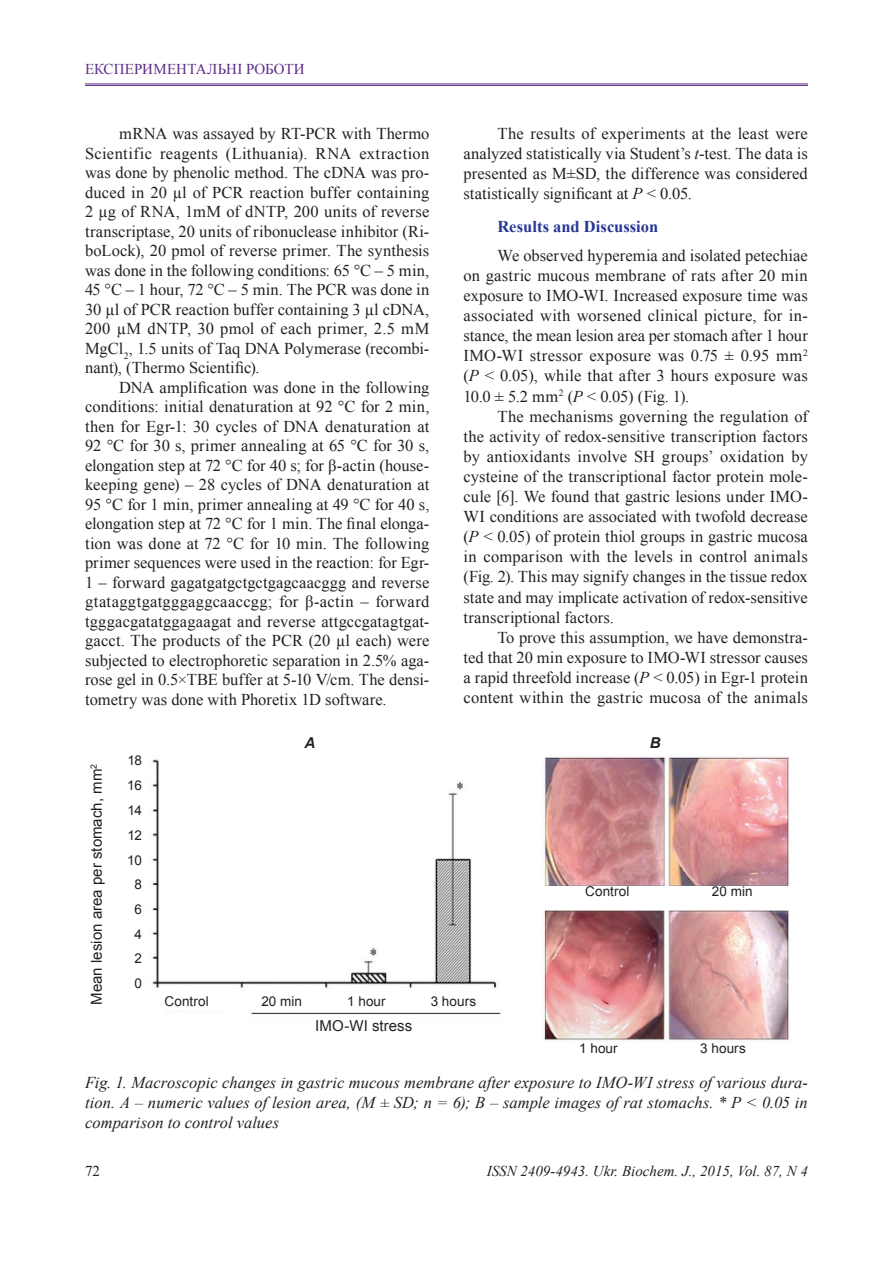
<style>
.page{position:relative;width:893px;height:1263px;background:#fff}
.page>*{position:absolute;margin:0;border:0;box-sizing:border-box;transform-origin:0 0}
.t1{font:16.5px/19.5px "Times New Roman";letter-spacing:.005em;color:#231f20;text-align:justify}
.t2{font:italic 16.5px/19.8px "Times New Roman";color:#231f20;text-align:justify}
.t3{font:700 16.5px "Times New Roman";color:#293695}
.t4{font:italic 15px "Times New Roman";color:#231f20}
.t5{font:15px "Arial";letter-spacing:.005em;color:#231f20}
.t6{font:15px "Times New Roman";letter-spacing:.005em;color:#5d2e86}
.t7{font:15px "Times New Roman";color:#231f20}
.t8{font:italic 700 15px "Arial";color:#231f20}
.t9{font:13.5px/24.8px "Arial";letter-spacing:.005em;color:#231f20;text-align:center}
.s1{font-style:italic}
</style>
<div class="page">
<hr style="left:85px;top:84px;width:723px;height:1px;background:#5d2e86">
<hr style="left:85px;top:85px;width:723px;height:1px;background:#5d2e86">
<img style="left:152px;top:759px;width:349px;height:256px">
<div style="left:161px;top:992px;width:344px;height:18px;background:#fff"></div>
<img style="left:542px;top:757px;width:248px;height:284px">
<div style="left:538px;top:886px;width:255px;height:24px;background:#fff"></div>
<p class="t6" style="left:85px;top:59px;width:221px">експериментальні роботи</p>
<p class="t1" style="left:85px;top:123px;width:346px;text-indent:34px">mRNA was assayed by RT-PCR with Thermo Scientific reagents (Lithuania). RNA extraction was done by phenolic method. The cDNA was pro&shy;duced in 20 µl of PCR reaction buffer containing 2 µg of RNA, 1mM of dNTP, 200 units of reverse transcriptase, 20 units of ribonuclease inhibitor (Ri&shy;boLock), 20 pmol of reverse primer. The synthesis was done in the following conditions: 65 °C – 5 min, 45 °C – 1 hour, 72 °C – 5 min. The PCR was done in 30 µl of PCR reaction buffer containing 3 µl cDNA, 200 µM dNTP, 30 pmol of each primer, 2.5 mM MgCl<sub>2</sub>, 1.5 units of Taq DNA Polymerase (recombi&shy;nant), (Thermo Scientific).</p>
<p class="t1" style="left:85px;top:377px;width:346px;text-indent:34px">DNA amplification was done in the following conditions: initial denaturation at 92 °C for 2 min, then for Egr-1: 30 cycles of DNA denaturation at 92 °C for 30 s, primer annealing at 65 °C for 30 s, elongation step at 72 °C for 40 s; for β-actin (house&shy;keeping gene) – 28 cycles of DNA denaturation at 95 °C for 1 min, primer annealing at 49 °C for 40 s, elongation step at 72 °C for 1 min. The final elonga&shy;tion was done at 72 °C for 10 min. The following primer sequences were used in the reaction: for Egr-1 – forward gagatgatgctgctgagcaacggg and reverse gtataggtgatgggaggcaaccgg; for β-actin – forward tgggacgatatggagaagat and reverse attgccgatagtgat&shy;gacct. The products of the PCR (20 µl each) were subjected to electrophoretic separation in 2.5% aga&shy;rose gel in 0.5×TBE buffer at 5-10 V/cm. The densi&shy;tometry was done with Phoretix 1D software.</p>
<p class="t1" style="left:463px;top:123px;width:346px;line-height:20.1px;text-indent:34px">The results of experiments at the least were analyzed statistically via Student’s <span class="s1">t</span>-test. The data is presented as M±SD, the difference was considered statistically significant at <span class="s1">P</span> &lt; 0.05.</p>
<p class="t3" style="left:497px;top:215px;width:162px">Results and Discussion</p>
<p class="t1" style="left:463px;top:245px;width:346px;line-height:20.1px;text-indent:34px">We observed hyperemia and isolated petechiae on gastric mucous membrane of rats after 20 min exposure to IMO-WI. Increased exposure time was associated with worsened clinical picture, for in&shy;stance, the mean lesion area per stomach after 1 hour IMO-WI stressor exposure was 0.75 ± 0.95 mm<sup>2 </sup>(<span class="s1">P</span> &lt; 0.05), while that after 3 hours exposure was 10.0 ± 5.2 mm<sup>2</sup> (<span class="s1">P</span> &lt; 0.05) (Fig. 1).</p>
<p class="t1" style="left:463px;top:406px;width:346px;line-height:20.1px;text-indent:34px">The mechanisms governing the regulation of the activity of redox-sensitive transcription factors by antioxidants involve SH groups’ oxidation by cysteine of the transcriptional factor protein mole&shy;cule [6]. We found that gastric lesions under IMO-WI conditions are associated with twofold decrease (<span class="s1">P</span> &lt; 0.05) of protein thiol groups in gastric mucosa in comparison with the levels in control animals (Fig. 2). This may signify changes in the tissue redox state and may implicate activation of redox-sensitive transcriptional factors.</p>
<p class="t1" style="left:463px;top:627px;width:346px;line-height:20.1px;text-indent:34px">To prove this assumption, we have demonstra&shy;ted that 20 min exposure to IMO-WI stressor causes a rapid threefold increase (<span class="s1">P</span> &lt; 0.05) in Egr-1 protein content within the gastric mucosa of the animals</p>
<p class="t5" style="left:87px;top:1005px;width:242px;rotate:-90deg">Mean lesion area per stomach, mm<sup>2</sup></p>
<p class="t9" style="left:127px;top:748px;width:16px">18<br>16<br>14<br>12<br>10<br>8<br>6<br>4<br>2<br>0</p>
<p class="t8" style="left:305px;top:733px;width:12px">A</p>
<p class="t8" style="left:650px;top:733px;width:12px">B</p>
<p class="t9" style="left:165px;top:989px;width:46px">Control</p>
<p class="t9" style="left:261px;top:989px;width:42px">20 min</p>
<p class="t9" style="left:347px;top:989px;width:40px">1 hour</p>
<p class="t9" style="left:431px;top:989px;width:47px">3 hours</p>
<p class="t5" style="left:315px;top:1016px;width:99px">IMO-WI stress</p>
<p class="t9" style="left:585px;top:879px;width:46px">Control</p>
<p class="t9" style="left:712px;top:879px;width:42px">20 min</p>
<p class="t9" style="left:579px;top:1036px;width:40px">1 hour</p>
<p class="t9" style="left:700px;top:1036px;width:47px">3 hours</p>
<p class="t2" style="left:85px;top:1072px;width:724px">Fig. 1. Macroscopic changes in gastric mucous membrane after exposure to IMO-WI stress of various dura&shy;tion. A – numeric values of lesion area, (M ± SD; n = 6); B – sample images of rat stomachs. * P &lt; 0.05 in comparison to control values</p>
<p class="t7" style="left:85px;top:1160px;width:16px">72</p>
<p class="t4" style="left:487px;top:1160px;width:323px">ISSN 2409-4943. Ukr. Biochem. J., 2015, Vol. 87, N 4</p>
</div>
